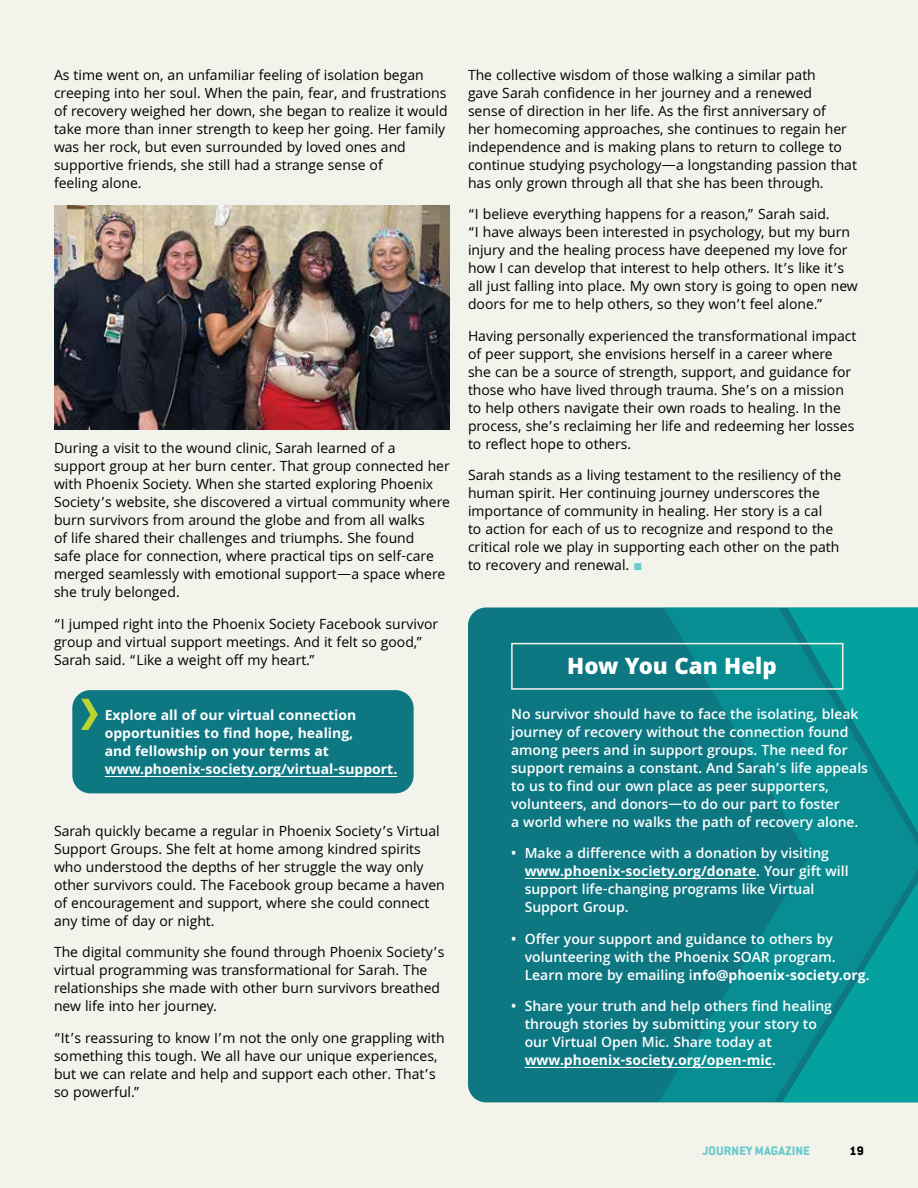
<style>
.page{position:relative;width:918px;height:1188px;background:#f2f3ea}
.page>*{position:absolute;margin:0;border:0;box-sizing:border-box;transform-origin:0 0}
.t1{font:800 24px "Khula";color:#fff}
.t2{font:15px/18px "Khula";color:#000}
.t3{font:600 15px/18px "Khula";color:#fff}
.t4{font:700 15px/18px "Khula";color:#fff}
.t5{font:800 13.5px "Conduit ITC Std";letter-spacing:.01em;color:#6ac9cb}
.t6{font:800 13.5px "Conduit ITC Std";color:#000}
.s1{color:#6ac9cb}
.s2{font-weight:700}
</style>
<div class="page">
<img style="left:54px;top:205px;width:396px;height:225px">
<div style="left:468px;top:608px;width:191px;height:494px;background:#0d7782"></div>
<div style="left:72px;top:690px;width:342px;height:103px;background:#0d7782;border-radius:18px"></div>
<hr style="left:105px;top:776px;width:292px;height:1px;background:#fff">
<svg style="left:81px;top:699px;width:17px;height:31px"></svg>
<svg style="left:659px;top:607px;width:123px;height:495px;background:#0b8088"></svg>
<svg style="left:782px;top:607px;width:136px;height:495px;background:#069496"></svg>
<hr style="left:525px;top:878px;width:231px;height:1px;background:#fff">
<hr style="left:525px;top:1067px;width:247px;height:1px;background:#fff">
<div style="left:511px;top:643px;width:332px;height:47px;border:2px solid #f2f3ea"></div>
<p class="t2" style="left:54px;top:66px;width:395px">As time went on, an unfamiliar feeling of isolation began creeping into her soul. When the pain, fear, and frustrations of recovery weighed her down, she began to realize it would take more than inner strength to keep her going. Her family was her rock, but even surrounded by loved ones and supportive friends, she still had a strange sense of<br>feeling alone.</p>
<p class="t2" style="left:54px;top:439px;width:397px">During a visit to the wound clinic, Sarah learned of a support group at her burn center. That group connected her with Phoenix Society. When she started exploring Phoenix Society’s website, she discovered a virtual community where burn survivors from around the globe and from all walks<br>of life shared their challenges and triumphs. She found<br>safe place for connection, where practical tips on self-care merged seamlessly with emotional support—a space where she truly belonged.</p>
<p class="t2" style="left:54px;top:615px;width:386px">“I jumped right into the Phoenix Society Facebook survivor group and virtual support meetings. And it felt so good,”<br>Sarah said. “Like a weight off my heart.”</p>
<p class="t2" style="left:468px;top:66px;width:391px">The collective wisdom of those walking a similar path<br>gave Sarah confidence in her journey and a renewed<br>sense of direction in her life. As the first anniversary of<br>her homecoming approaches, she continues to regain her independence and is making plans to return to college to continue studying psychology—a longstanding passion that has only grown through all that she has been through.</p>
<p class="t2" style="left:468px;top:205px;width:391px">“I believe everything happens for a reason,” Sarah said.<br>“I have always been interested in psychology, but my burn injury and the healing process have deepened my love for how I can develop that interest to help others. It’s like it’s all just falling into place. My own story is going to open new doors for me to help others, so they won’t feel alone.”</p>
<p class="t2" style="left:468px;top:327px;width:390px">Having personally experienced the transformational impact of peer support, she envisions herself in a career where she can be a source of strength, support, and guidance for those who have lived through trauma. She’s on a mission to help others navigate their own roads to healing. In the process, she’s reclaiming her life and redeeming her losses to reflect hope to others.</p>
<p class="t2" style="left:468px;top:466px;width:375px">Sarah stands as a living testament to the resiliency of the human spirit. Her continuing journey underscores the importance of community in healing. Her story is a cal<br>to action for each of us to recognize and respond to the critical role we play in supporting each other on the path to recovery and renewal. <span class="s1">■</span></p>
<h1 class="t1" style="left:567px;top:652px;width:211px">How You Can Help</h1>
<p class="t4" style="left:105px;top:706px;width:294px">Explore all of our virtual connection opportunities to find hope, healing,<br>and fellowship on your terms at www.phoenix-society.org/virtual-support.</p>
<p class="t3" style="left:511px;top:705px;width:358px">No survivor should have to face the isolating, bleak journey of recovery without the connection found among peers and in support groups. The need for support remains a constant. And Sarah’s life appeals to us to find our own place as peer supporters, volunteers, and donors—to do our part to foster<br>a world where no walks the path of recovery alone.</p>
<p class="t3" style="left:525px;top:844px;width:325px;text-indent:-14px">• Make a difference with a donation by visiting <span class="s2">www.phoenix-society.org/donate</span>. Your gift will support life-changing programs like Virtual Support Group.</p>
<p class="t3" style="left:525px;top:930px;width:346px;text-indent:-14px">• Offer your support and guidance to others by volunteering with the Phoenix SOAR program.<br>Learn more by emailing i<span class="s2">nfo@phoenix-society.org</span>.</p>
<p class="t3" style="left:525px;top:997px;width:309px;text-indent:-14px">• Share your truth and help others find healing through stories by submitting your story to our Virtual Open Mic. Share today at <span class="s2">www.phoenix-society.org/open-mic</span>.</p>
<p class="t2" style="left:54px;top:822px;width:392px">Sarah quickly became a regular in Phoenix Society’s Virtual Support Groups. She felt at home among kindred spirits who understood the depths of her struggle the way only other survivors could. The Facebook group became a haven of encouragement and support, where she could connect any time of day or night.</p>
<p class="t2" style="left:54px;top:943px;width:392px">The digital community she found through Phoenix Society’s virtual programming was transformational for Sarah. The relationships she made with other burn survivors breathed new life into her journey.</p>
<p class="t2" style="left:54px;top:1029px;width:392px">“It’s reassuring to know I’m not the only one grappling with something this tough. We all have our unique experiences, but we can relate and help and support each other. That’s so powerful.”</p>
<p class="t5" style="left:702px;top:1143px;width:109px">JOURNEY MAGAZINE</p>
<p class="t6" style="left:850px;top:1143px;width:16px">19</p>
</div>
